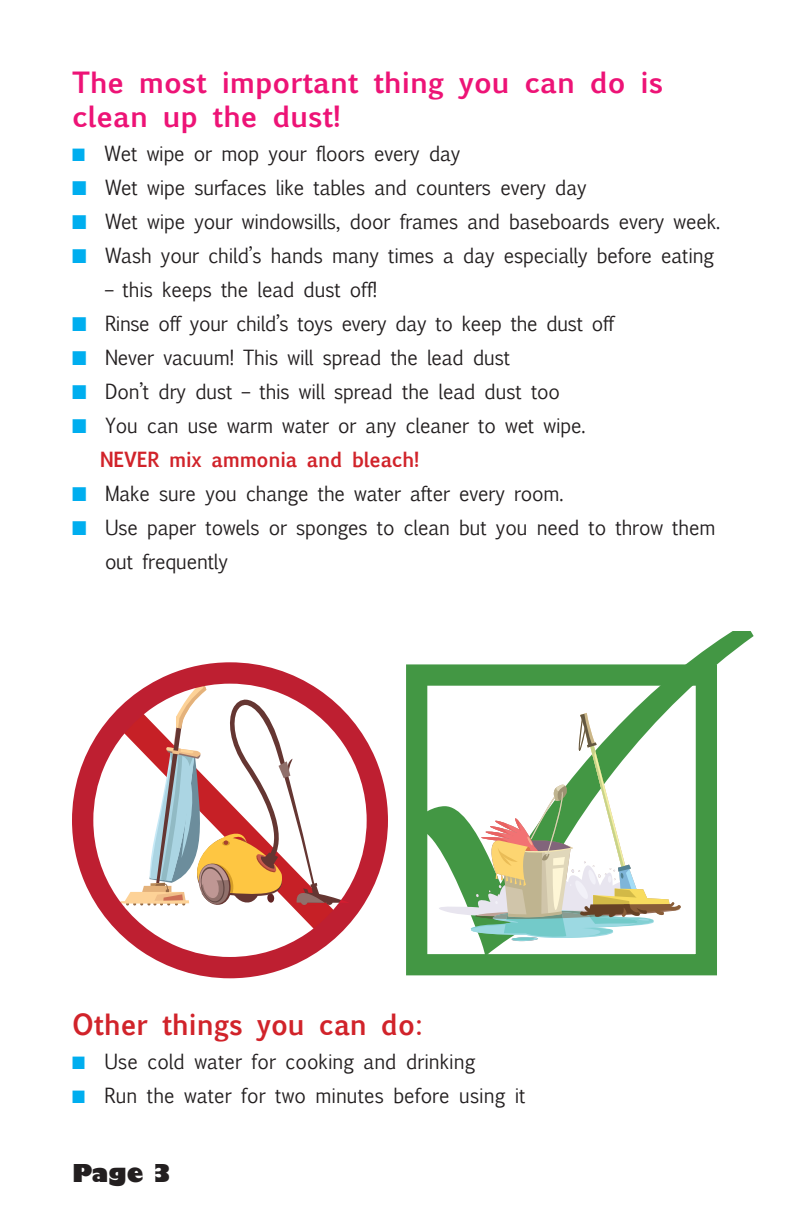
<style>
.page{position:relative;width:792px;height:1224px;background:#fff}
.page>*{position:absolute;margin:0;border:0;box-sizing:border-box;transform-origin:0 0}
.t1{font:700 28px/33.6px "Euphemia UCAS";color:#ed1376}
.t2{font:700 28px "Euphemia UCAS";color:#d1232a;scale:.95 1}
.t3{font:800 24px "Gill Sans";color:#231f20}
.t4{font:20px/34px "Euphemia UCAS";letter-spacing:-.01em;color:#231f20;scale:.95 1}
.s1{color:#00aeef}
.s2{font-weight:700;color:#d1232a}
</style>
<div class="page">
<svg style="left:72px;top:662px;width:316px;height:316px"></svg>
<svg style="left:120px;top:683px;width:230px;height:224px"></svg>
<div style="left:406px;top:664px;width:311px;height:311px;background:#439744"></div>
<div style="left:417px;top:956px;width:264px;height:6px;background:#439744"></div>
<svg style="left:409px;top:664px;width:308px;height:292px"></svg>
<h1 class="t1" style="left:72px;top:66px;width:592px">The most important thing you can do is clean up the dust!</h1>
<p class="t4" style="left:72px;top:137px;width:410px"><span class="s1">■</span> Wet wipe or mop your floors every day</p>
<p class="t4" style="left:72px;top:171px;width:543px"><span class="s1">■</span> Wet wipe surfaces like tables and counters every day</p>
<p class="t4" style="left:72px;top:205px;width:684px"><span class="s1">■</span> Wet wipe your windowsills, door frames and baseboards every week.</p>
<p class="t4" style="left:72px;top:239px;width:677px"><span class="s1">■</span> Wash your child’s hands many times a day especially before eating</p>
<p class="t4" style="left:105px;top:273px;width:288px">– this keeps the lead dust off!</p>
<p class="t4" style="left:72px;top:307px;width:573px"><span class="s1">■</span> Rinse off your child’s toys every day to keep the dust off</p>
<p class="t4" style="left:72px;top:341px;width:463px"><span class="s1">■</span> Never vacuum! This will spread the lead dust</p>
<p class="t4" style="left:72px;top:375px;width:515px"><span class="s1">■</span> Don’t dry dust – this will spread the lead dust too</p>
<p class="t4" style="left:100px;top:409px;width:512px;text-indent:-28px"><span class="s1">■</span> You can use warm water or any cleaner to wet wipe.<br><span class="s2">NEVER mix ammonia and bleach!</span></p>
<p class="t4" style="left:72px;top:477px;width:519px"><span class="s1">■</span> Make sure you change the water after every room.</p>
<p class="t4" style="left:105px;top:511px;width:644px;text-indent:-33px"><span class="s1">■</span> Use paper towels or sponges to clean but you need to throw them out frequently</p>
<h1 class="t2" style="left:72px;top:1003px;width:371px">Other things you can do:</h1>
<p class="t4" style="left:72px;top:1044px;width:426px"><span class="s1">■</span> Use cold water for cooking and drinking</p>
<p class="t4" style="left:72px;top:1078px;width:479px"><span class="s1">■</span> Run the water for two minutes before using it</p>
<p class="t3" style="left:72px;top:1158px;width:102px">Page 3</p>
</div>
